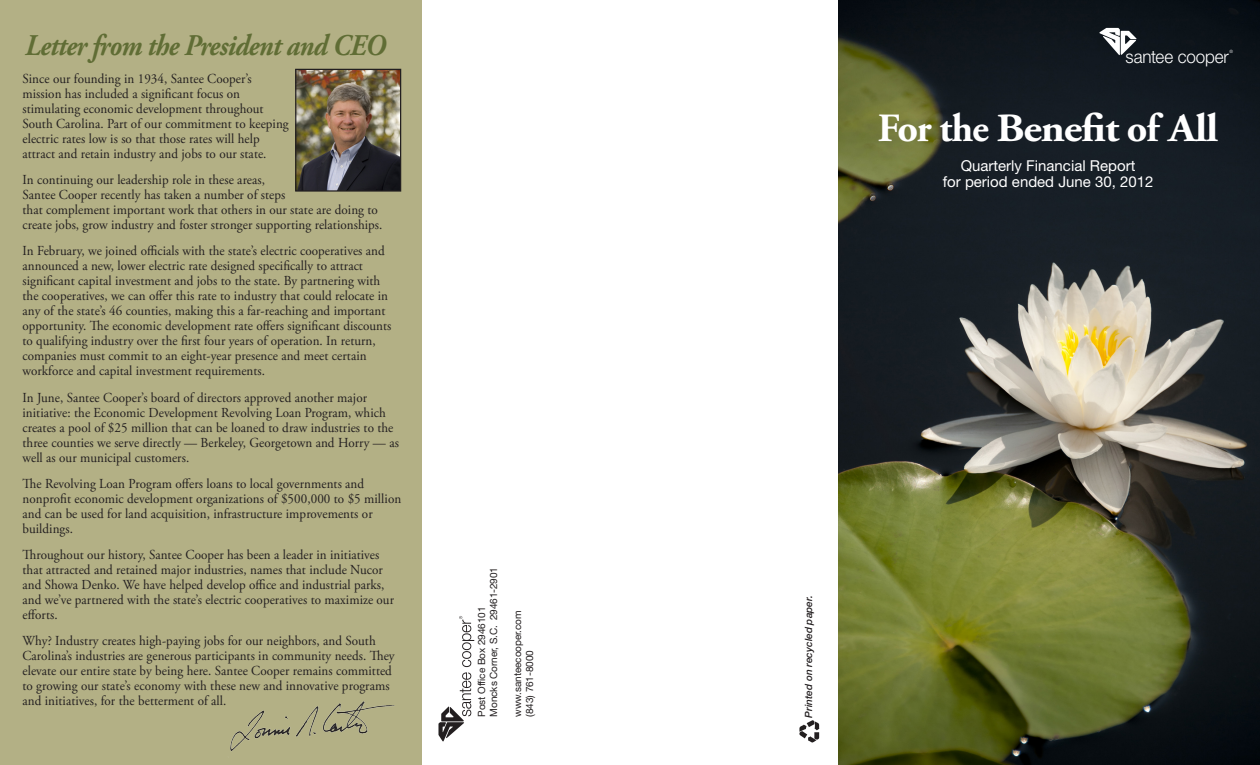
<style>
.page{position:relative;width:1260px;height:765px;background:#fff}
.page>*{position:absolute;margin:0;border:0;box-sizing:border-box;transform-origin:0 0}
.bullets{font:700 40px "Adobe Garamond Pro";letter-spacing:-.025em;color:#fff}
.bullets-2{font:italic 700 30px "Adobe Garamond Pro";letter-spacing:-.025em;color:#606d35;scale:.9 1}
.t1{font:300 17.88px "Helvetica Neue";letter-spacing:-.01em;color:#fff;scale:.95 1}
.bullets-3{font:15px "Helvetica Neue LT Std";color:#fff}
.t2{font:13.75px/15px "Adobe Garamond Pro";letter-spacing:.005em;color:#231f20;scale:.95 1}
.t3{font:10px "Helvetica Neue LT Std";letter-spacing:-.01em;color:#231f20}
.t4{font:italic 500 10px "Helvetica Neue LT Std";color:#231f20}
.t5{font:300 4.38px "Helvetica Neue";color:#fff}
</style>
<div class="page">
<img style="left:839px;top:0;width:421px;height:765px">
<svg style="left:438px;top:616px;width:36px;height:125px"></svg>
<svg style="left:799px;top:720px;width:20px;height:23px"></svg>
<div style="left:0;top:0;width:421px;height:765px;background:#b3b085"></div>
<img style="left:297px;top:71px;width:102px;height:119px">
<div style="left:295px;top:69px;width:106px;height:123px;border:1px solid #231f20"></div>
<svg style="left:1099px;top:28px;width:38px;height:28px"></svg>
<img style="left:230px;top:701px;width:165px;height:51px">
<p class="bullets-2" style="left:25px;top:28px;width:403px">Letter from the President and CEO</p>
<p class="t2" style="left:22px;top:71px;width:282px">Since our founding in 1934, Santee Cooper’s mission has included a significant focus on stimulating economic development throughout South Carolina. Part of our commitment to keeping electric rates low is so that those rates will help attract and retain industry and jobs to our state.</p>
<p class="t2" style="left:22px;top:173px;width:380px">In continuing our leadership role in these areas,<br>Santee Cooper recently has taken a number of steps<br>that complement important work that others in our state are doing to create jobs, grow industry and foster stronger supporting relationships.</p>
<p class="t2" style="left:22px;top:244px;width:390px">In February, we joined officials with the state’s electric cooperatives and announced a new, lower electric rate designed specifically to attract significant capital investment and jobs to the state. By partnering with the cooperatives, we can offer this rate to industry that could relocate in any of the state’s 46 counties, making this a far-reaching and important opportunity. The economic development rate offers significant discounts to qualifying industry over the first four years of operation. In return, companies must commit to an eight-year presence and meet certain workforce and capital investment requirements.</p>
<p class="t2" style="left:22px;top:390px;width:398px">In June, Santee Cooper’s board of directors approved another major initiative: the Economic Development Revolving Loan Program, which creates a pool of $25 million that can be loaned to draw industries to the three counties we serve directly — Berkeley, Georgetown and Horry — as well as our municipal customers.</p>
<p class="t2" style="left:22px;top:476px;width:400px">The Revolving Loan Program offers loans to local governments and nonprofit economic development organizations of $500,000 to $5 million and can be used for land acquisition, infrastructure improvements or buildings.</p>
<p class="t2" style="left:22px;top:548px;width:393px">Throughout our history, Santee Cooper has been a leader in initiatives that attracted and retained major industries, names that include Nucor and Showa Denko. We have helped develop office and industrial parks, and we’ve partnered with the state’s electric cooperatives to maximize our efforts.</p>
<p class="t2" style="left:22px;top:634px;width:393px">Why? Industry creates high-paying jobs for our neighbors, and South Carolina’s industries are generous participants in community needs. They elevate our entire state by being here. Santee Cooper remains committed to growing our state’s economy with these new and innovative programs and initiatives, for the betterment of all.</p>
<p class="t3" style="left:488px;top:717px;width:151px;rotate:-90deg">Moncks Corner, S.C. 29461-2901</p>
<p class="t3" style="left:476px;top:717px;width:111px;rotate:-90deg">Post Office Box 2946101</p>
<p class="t3" style="left:512px;top:717px;width:107px;rotate:-90deg">www.santeecooper.com</p>
<p class="t3" style="left:524px;top:717px;width:68px;rotate:-90deg">(843) 761-8000</p>
<p class="t1" style="left:1126px;top:45px;width:110px">santee cooper</p>
<p class="t5" style="left:1230px;top:49px;width:5px">®</p>
<p class="bullets" style="left:878px;top:106px;width:342px">For the Benefit of All</p>
<p class="bullets-3" style="left:961px;top:156px;width:176px">Quarterly Financial Report</p>
<p class="bullets-3" style="left:943px;top:173px;width:212px">for period ended June 30, 2012</p>
<p class="t4" style="left:803px;top:718px;width:123px;rotate:-90deg">Printed on recycled paper.</p>
</div>
